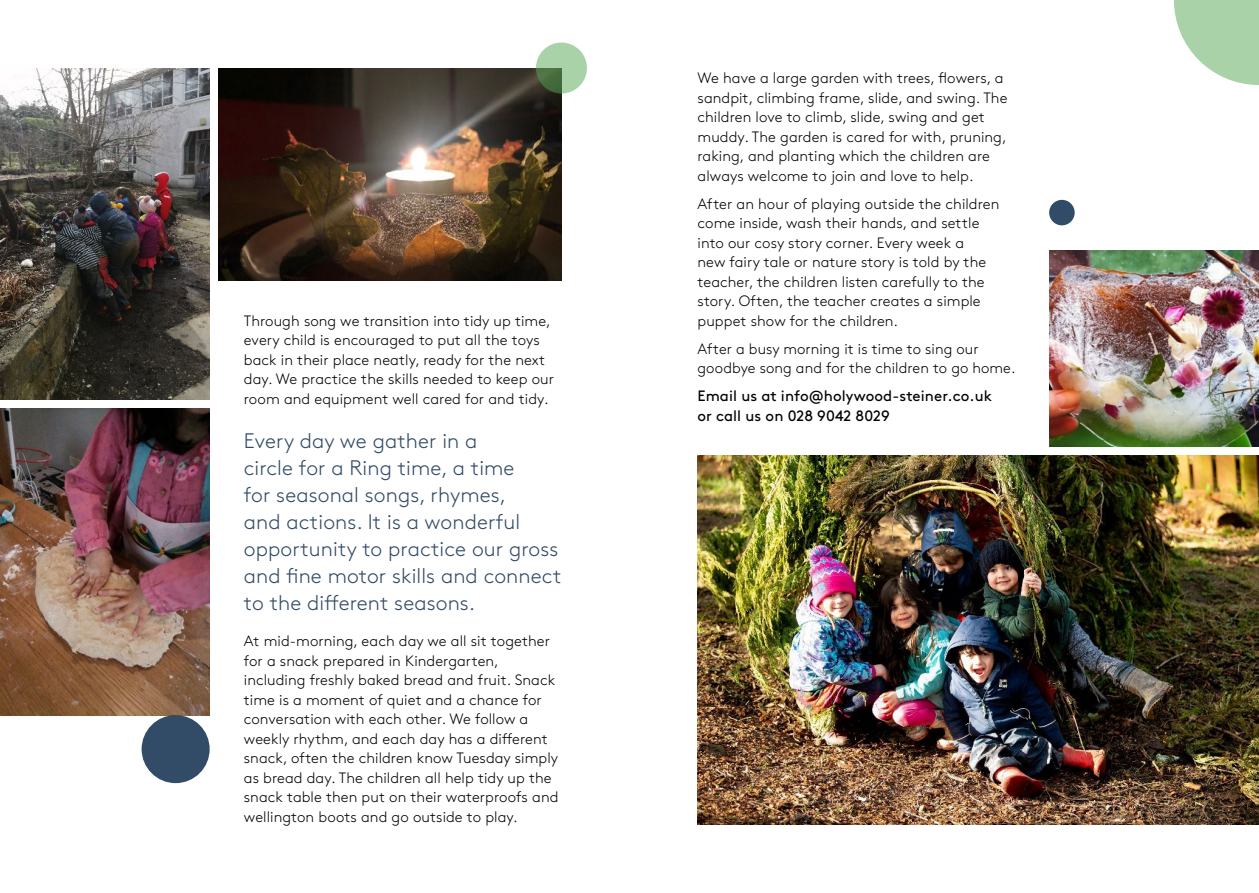
<style>
.page{position:relative;width:1259px;height:893px;background:#fff}
.page>*{position:absolute;margin:0;border:0;box-sizing:border-box;transform-origin:0 0}
.t1{font:300 21px/27px "Brown";letter-spacing:.005em;color:#324b66}
.t2{font:300 15px/19.5px "Brown";letter-spacing:.005em;color:#000}
.t3{font:15px/19.5px "Brown";letter-spacing:.005em;color:#000}
</style>
<div class="page">
<img style="left:0;top:408px;width:210px;height:307px">
<img style="left:0;top:68px;width:210px;height:332px">
<img style="left:697px;top:455px;width:562px;height:370px">
<img style="left:218px;top:68px;width:343px;height:213px">
<img style="left:1049px;top:251px;width:210px;height:195px">
<svg style="left:1174px;top:0;width:85px;height:85px"></svg>
<div style="left:142px;top:715px;width:68px;height:68px;background:#324b66;border-radius:50%"></div>
<svg style="left:536px;top:43px;width:51px;height:51px;background:#90b78d"></svg>
<div style="left:1049px;top:200px;width:25px;height:25px;background:#324b66;border-radius:50%"></div>
<p class="t2" style="left:244px;top:310px;width:312px">Through song we transition into tidy up time, every child is encouraged to put all the toys back in their place neatly, ready for the next day. We practice the skills needed to keep our room and equipment well cared for and tidy.</p>
<h1 class="t1" style="left:244px;top:426px;width:319px">Every day we gather in a<br>circle for a Ring time, a time<br>for seasonal songs, rhymes,<br>and actions. It is a wonderful opportunity to practice our gross and fine motor skills and connect to the different seasons.</h1>
<p class="t2" style="left:244px;top:630px;width:316px">At mid-morning, each day we all sit together for a snack prepared in Kindergarten, including freshly baked bread and fruit. Snack time is a moment of quiet and a chance for conversation with each other. We follow a weekly rhythm, and each day has a different snack, often the children know Tuesday simply as bread day. The children all help tidy up the snack table then put on their waterproofs and wellington boots and go outside to play.</p>
<p class="t2" style="left:697px;top:67px;width:311px">We have a large garden with trees, flowers, a sandpit, climbing frame, slide, and swing. The children love to climb, slide, swing and get muddy. The garden is cared for with, pruning, raking, and planting which the children are always welcome to join and love to help.</p>
<p class="t2" style="left:697px;top:193px;width:303px">After an hour of playing outside the children come inside, wash their hands, and settle into our cosy story corner. Every week a<br>new fairy tale or nature story is told by the teacher, the children listen carefully to the story. Often, the teacher creates a simple puppet show for the children.</p>
<p class="t2" style="left:697px;top:338px;width:319px">After a busy morning it is time to sing our goodbye song and for the children to go home.</p>
<p class="t3" style="left:697px;top:385px;width:296px">Email us at info@holywood-steiner.co.uk or call us on 028 9042 8029</p>
</div>
